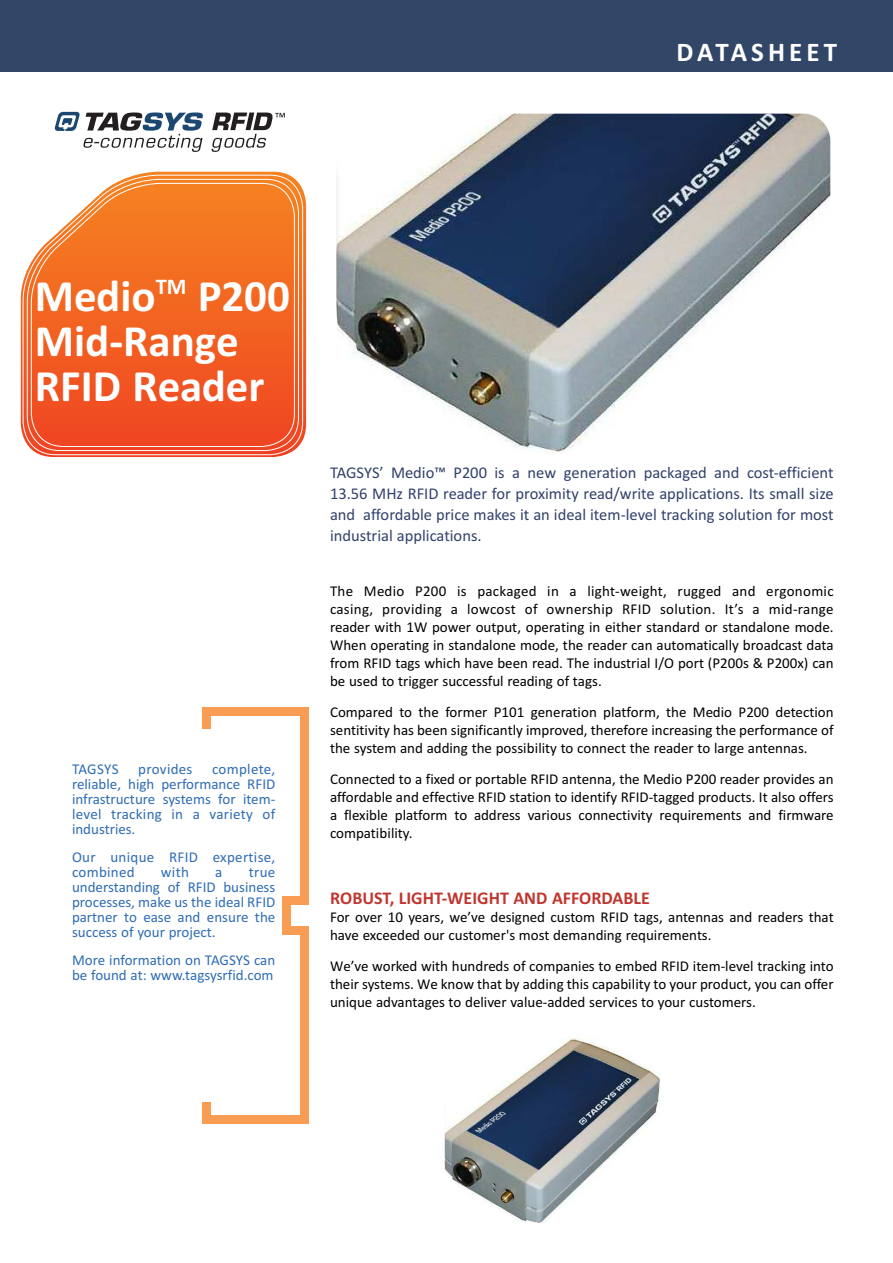
<style>
.page{position:relative;width:893px;height:1263px;background:#fff}
.page>*{position:absolute;margin:0;border:0;box-sizing:border-box;transform-origin:0 0}
.t1{font:700 45px/45px "Calibri";color:#fff}
.t2{font:700 27px "Calibri";letter-spacing:.15em;color:#fff}
.t3{font:700 18px "Calibri";color:#c1362f}
.t4{font:16.5px/21px "Calibri";color:#31416a;text-align:justify}
.t5{font:15px/18px "Calibri";color:#000;text-align:justify}
.t6{font:15px/15px "Calibri";color:#2f6cb4;text-align:justify}
.t7{font:15px/15px "Calibri";letter-spacing:.02em;color:#2f6cb4}
</style>
<div class="page">
<svg style="left:21px;top:172px;width:285px;height:285px"></svg>
<svg style="left:23px;top:175px;width:280px;height:280px"></svg>
<svg style="left:26px;top:179px;width:273px;height:272px"></svg>
<svg style="left:31px;top:183px;width:264px;height:264px;background:#f36c2f"></svg>
<div style="left:0;top:0;width:893px;height:72px;background:#324668"></div>
<img style="left:336px;top:114px;width:494px;height:340px">
<div style="left:301px;top:707px;width:8px;height:192px;background:#f89d53"></div>
<div style="left:202px;top:707px;width:107px;height:9px;background:#f89d53"></div>
<div style="left:202px;top:707px;width:9px;height:22px;background:#f89d53"></div>
<div style="left:301px;top:929px;width:8px;height:188px;background:#f89d53"></div>
<div style="left:202px;top:1115px;width:107px;height:8px;background:#f89d53"></div>
<div style="left:202px;top:1102px;width:9px;height:21px;background:#f89d53"></div>
<div style="left:283px;top:896px;width:26px;height:9px;background:#f89d53"></div>
<div style="left:283px;top:896px;width:8px;height:38px;background:#f89d53"></div>
<div style="left:283px;top:926px;width:26px;height:8px;background:#f89d53"></div>
<svg style="left:54px;top:112px;width:149px;height:40px"></svg>
<svg style="left:212px;top:113px;width:73px;height:39px"></svg>
<img style="left:445px;top:1038px;width:215px;height:185px">
<h2 class="t2" style="left:676px;top:36px;width:162px">DATASHEET</h2>
<h1 class="t1" style="left:35px;top:273px;width:257px">Medio<sup>TM</sup> P200<br>Mid-Range<br>RFID Reader</h1>
<p class="t6" style="left:72px;top:761px;width:205px;text-indent:140px">complete, reliable, high performance RFID infrastructure systems for item&shy;level tracking in a variety of industries.</p>
<p class="t7" style="left:72px;top:849px;width:205px">Our unique RFID expertise, combined</p>
<p class="t6" style="left:72px;top:761px;width:48px">TAGSYS</p>
<p class="t7" style="left:138px;top:761px;width:56px">provides</p>
<p class="t6" style="left:161px;top:864px;width:29px">with</p>
<p class="t6" style="left:215px;top:864px;width:9px">a</p>
<p class="t6" style="left:72px;top:864px;width:205px;text-indent:177px">true understanding of RFID business processes, make us the ideal RFID partner to ease and ensure the success of your project.</p>
<p class="t6" style="left:72px;top:952px;width:205px">More information on TAGSYS can be found at: www.tagsysrfid.com</p>
<p class="t4" style="left:330px;top:462px;width:505px">TAGSYS’ Medio™ P200 is a new generation packaged and cost-efficient 13.56 MHz RFID reader for proximity read/write applications. Its small size and affordable price makes it an ideal item-level tracking solution for most industrial applications.</p>
<p class="t5" style="left:330px;top:582px;width:505px">The Medio P200 is packaged in a light-weight, rugged and ergonomic casing, providing a lowcost of ownership RFID solution. It’s a mid-range reader with 1W power output, operating in either standard or standalone mode.<br>When operating in standalone mode, the reader can automatically broadcast data from RFID tags which have been read. The industrial I/O port (P200s &amp; P200x) can be used to trigger successful reading of tags.</p>
<p class="t5" style="left:330px;top:703px;width:505px">Compared to the former P101 generation platform, the Medio P200 detection sentitivity has been significantly improved, therefore increasing the performance of the system and adding the possibility to connect the reader to large antennas.</p>
<p class="t5" style="left:330px;top:770px;width:505px">Connected to a fixed or portable RFID antenna, the Medio P200 reader provides an affordable and effective RFID station to identify RFID-tagged products. It also offers a flexible platform to address various connectivity requirements and firmware compatibility.</p>
<p class="t3" style="left:330px;top:887px;width:321px">ROBUST, LIGHT-WEIGHT AND AFFORDABLE</p>
<p class="t5" style="left:330px;top:908px;width:505px">For over 10 years, we’ve designed custom RFID tags, antennas and readers that have exceeded our customer's most demanding requirements.</p>
<p class="t5" style="left:330px;top:957px;width:505px">We’ve worked with hundreds of companies to embed RFID item-level tracking into their systems. We know that by adding this capability to your product, you can offer unique advantages to deliver value-added services to your customers.</p>
</div>
